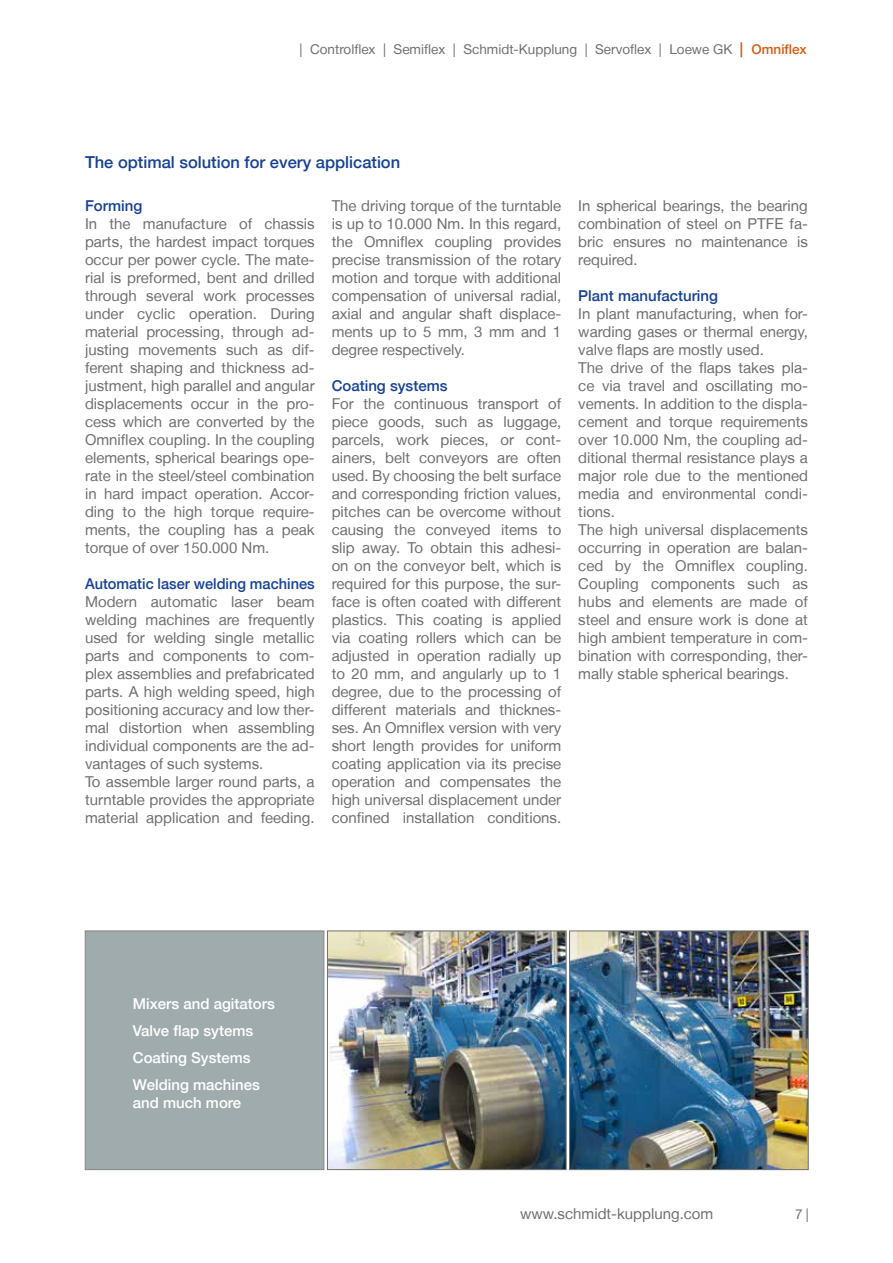
<style>
.page{position:relative;width:893px;height:1263px;background:#fff}
.page>*{position:absolute;margin:0;border:0;box-sizing:border-box;transform-origin:0 0}
.t1{font:500 16.5px "Helvetica Neue LT";color:#164194}
.t2{font:15px/18px "Helvetica Neue LT";color:#706f6f;text-align:justify}
.t3{font:500 15px/27px "Helvetica Neue LT";color:#fff}
.t4{font:500 15px "Helvetica Neue LT";color:#164194}
.t5{font:13.5px "Helvetica Neue LT";color:#706f6f}
.s1{font-weight:500;font-size:15px;color:#d75b15}
.s2{font-weight:500;color:#d75b15}
</style>
<div class="page">
<div style="left:85px;top:931px;width:239px;height:239px;background:#a0abae;border:1px solid #706f6f"></div>
<img style="left:327px;top:930px;width:482px;height:240px">
<p class="t5" style="left:300px;top:41px;width:509px">| Controlflex | Semiflex | Schmidt-Kupplung | Servoflex | Loewe GK <span class="s1">|</span> <span class="s2">Omniflex</span></p>
<p class="t1" style="left:85px;top:152px;width:317px">The optimal solution for every application</p>
<p class="t4" style="left:85px;top:197px;width:59px">Forming</p>
<p class="t2" style="left:85px;top:215px;width:231px">In the manufacture of chassis parts, the hardest impact torques occur per power cycle. The mate&shy;rial is preformed, bent and drilled through several work processes under cyclic operation. During material processing, through ad&shy;justing movements such as dif&shy;ferent shaping and thickness ad&shy;justment, high parallel and angular displacements occur in the pro&shy;cess which are converted by the Omniflex coupling. In the coupling elements, spherical bearings ope&shy;rate in the steel/steel combination in hard impact operation. Accor&shy;ding to the high torque require&shy;ments, the coupling has a peak torque of over 150.000 Nm.</p>
<p class="t4" style="left:85px;top:575px;width:231px">Automatic laser welding machines</p>
<p class="t2" style="left:85px;top:593px;width:231px;text-align:left">Modern automatic laser beam welding machines are frequently used for welding single metallic parts and components to com&shy;plex assemblies and prefabricated parts. A high welding speed, high positioning accuracy and low ther&shy;mal distortion when assembling individual components are the ad&shy;vantages of such systems.<br>To assemble larger round parts, a turntable provides the appropriate material application and feeding.</p>
<p class="t2" style="left:332px;top:197px;width:231px">The driving torque of the turntable is up to 10.000 Nm. In this regard, the Omniflex coupling provides precise transmission of the rotary motion and torque with additional compensation of universal radial, axial and angular shaft displace&shy;ments up to 5 mm, 3 mm and 1 degree respectively.</p>
<p class="t4" style="left:332px;top:377px;width:117px">Coating systems</p>
<p class="t2" style="left:332px;top:395px;width:231px">For the continuous transport of piece goods, such as luggage, parcels, work pieces, or cont&shy;ainers, belt conveyors are often used. By choosing the belt surface and corresponding friction values, pitches can be overcome without causing the conveyed items to slip away. To obtain this adhesi&shy;on on the conveyor belt, which is required for this purpose, the sur&shy;face is often coated with different plastics. This coating is applied via coating rollers which can be adjusted in operation radially up to 20 mm, and angularly up to 1 degree, due to the processing of different materials and thicknes&shy;ses. An Omniflex version with very short length provides for uniform coating application via its precise operation and compensates the high universal displacement under confined installation conditions.</p>
<p class="t2" style="left:578px;top:197px;width:231px">In spherical bearings, the bearing combination of steel on PTFE fa&shy;bric ensures no maintenance is required.</p>
<p class="t4" style="left:578px;top:287px;width:141px">Plant manufacturing</p>
<p class="t2" style="left:578px;top:305px;width:231px;text-align:left">In plant manufacturing, when for&shy;warding gases or thermal energy, valve flaps are mostly used.<br>The drive of the flaps takes pla&shy;ce via travel and oscillating mo&shy;vements. In addition to the displa&shy;cement and torque requirements over 10.000 Nm, the coupling ad&shy;ditional thermal resistance plays a major role due to the mentioned media and environmental condi&shy;tions.<br>The high universal displacements occurring in operation are balan&shy;ced by the Omniflex coupling.<br>Coupling components such as hubs and elements are made of steel and ensure work is done at high ambient temperature in com&shy;bination with corresponding, ther&shy;mally stable spherical bearings.</p>
<p class="t3" style="left:133px;top:990px;width:144px">Mixers and agitators<br>Valve flap sytems<br>Coating Systems<br>Welding machines</p>
<p class="t3" style="left:133px;top:1089px;width:110px">and much more</p>
<p class="t2" style="left:520px;top:1205px;width:195px">www.schmidt-kupplung.com</p>
<p class="t5" style="left:795px;top:1206px;width:15px">7 |</p>
</div>
